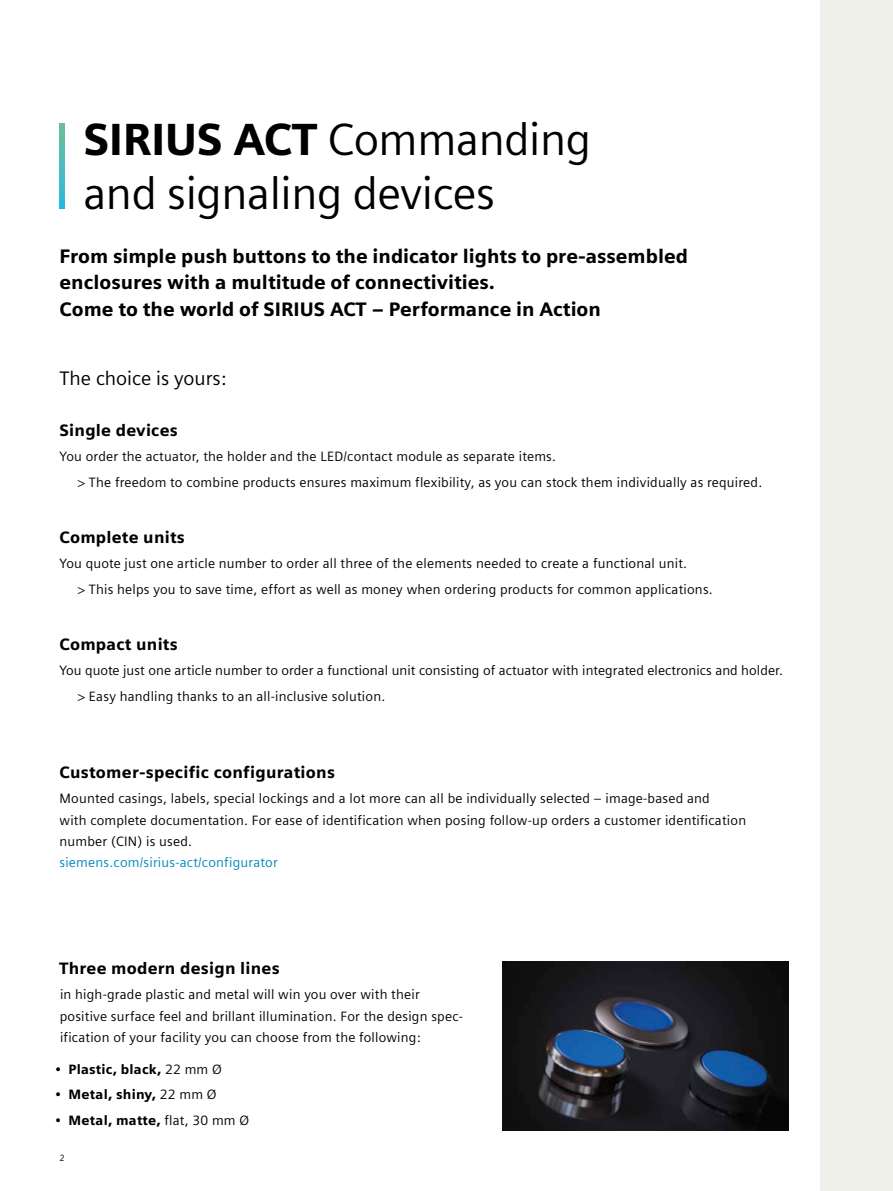
<style>
.page{position:relative;width:893px;height:1191px;background:#fff}
.page>*{position:absolute;margin:0;border:0;box-sizing:border-box;transform-origin:0 0}
.t1{font:45px/54px "Siemens Sans Global";letter-spacing:-.01em;color:#000}
.t2{font:900 19.5px/26.5px "Siemens Sans";color:#000}
.t3{font:19.5px "Siemens Sans Global";color:#000}
.t4{font:900 16.5px "Siemens Sans";letter-spacing:.015em;color:#000}
.t5{font:13.5px/21.3px "Siemens Sans Global";letter-spacing:.015em;color:#000}
.t6{font:900 13.5px "Siemens Sans";letter-spacing:.015em;color:#000}
.t7{font:13.5px "Siemens Sans Global";letter-spacing:.015em;color:#0087bd}
.t8{font:9px "Siemens Sans Global";color:#000}
.s1{font-family:"Siemens Sans";font-weight:900}
.s2{font-family:"Siemens Sans Global";font-weight:400}
</style>
<div class="page">
<div style="left:821px;top:0;width:72px;height:1191px;background:#f0f0eb"></div>
<svg style="left:60px;top:123px;width:4px;height:85px"></svg>
<img style="left:502px;top:961px;width:286px;height:169px">
<h1 class="t1" style="left:83px;top:114px;width:509px"><span class="s1">SIRIUS ACT</span> Commanding and signaling devices</h1>
<h2 class="t2" style="left:60px;top:242px;width:630px">From simple push buttons to the indicator lights to pre-assembled enclosures with a multitude of connectivities.<br>Come to the world of SIRIUS ACT – Performance in Action</h2>
<h2 class="t3" style="left:60px;top:364px;width:168px">The choice is yours:</h2>
<p class="t4" style="left:60px;top:420px;width:120px">Single devices</p>
<p class="t5" style="left:77px;top:444px;width:686px;line-height:25.5px;text-indent:-18px">You order the actuator, the holder and the LED/contact module as separate items.<br>&gt; The freedom to combine products ensures maximum flexibility, as you can stock them individually as required.</p>
<p class="t4" style="left:60px;top:527px;width:127px">Complete units</p>
<p class="t5" style="left:77px;top:551px;width:637px;line-height:25.5px;text-indent:-18px">You quote just one article number to order all three of the elements needed to create a functional unit.<br>&gt; This helps you to save time, effort as well as money when ordering products for common applications.</p>
<p class="t4" style="left:60px;top:634px;width:120px">Compact units</p>
<p class="t5" style="left:77px;top:658px;width:707px;line-height:25.5px;text-indent:-18px">You quote just one article number to order a functional unit consisting of actuator with integrated electronics and holder. &gt; Easy handling thanks to an all-inclusive solution.</p>
<p class="t4" style="left:60px;top:762px;width:277px">Customer-specific configurations</p>
<p class="t5" style="left:60px;top:788px;width:688px">Mounted casings, labels, special lockings and a lot more can all be individually selected – image-based and<br>with complete documentation. For ease of identification when posing follow-up orders a customer identification number (CIN) is used.</p>
<p class="t7" style="left:60px;top:852px;width:220px">siemens.com/sirius-act/configurator</p>
<p class="t4" style="left:59px;top:958px;width:222px">Three modern design lines</p>
<p class="t5" style="left:60px;top:984px;width:405px">in high-grade plastic and metal will win you over with their positive surface feel and brillant illumination. For the design spec&shy;ification of your facility you can choose from the following:</p>
<p class="t6" style="left:55px;top:1061px;width:169px"><span class="s2">•</span> Plastic, black, <span class="s2">22 mm Ø</span></p>
<p class="t6" style="left:55px;top:1086px;width:163px"><span class="s2">•</span> Metal, shiny, <span class="s2">22 mm Ø</span></p>
<p class="t6" style="left:55px;top:1112px;width:196px"><span class="s2">•</span> Metal, matte, <span class="s2">flat, 30 mm Ø</span></p>
<p class="t8" style="left:60px;top:1151px;width:7px">2</p>
</div>
